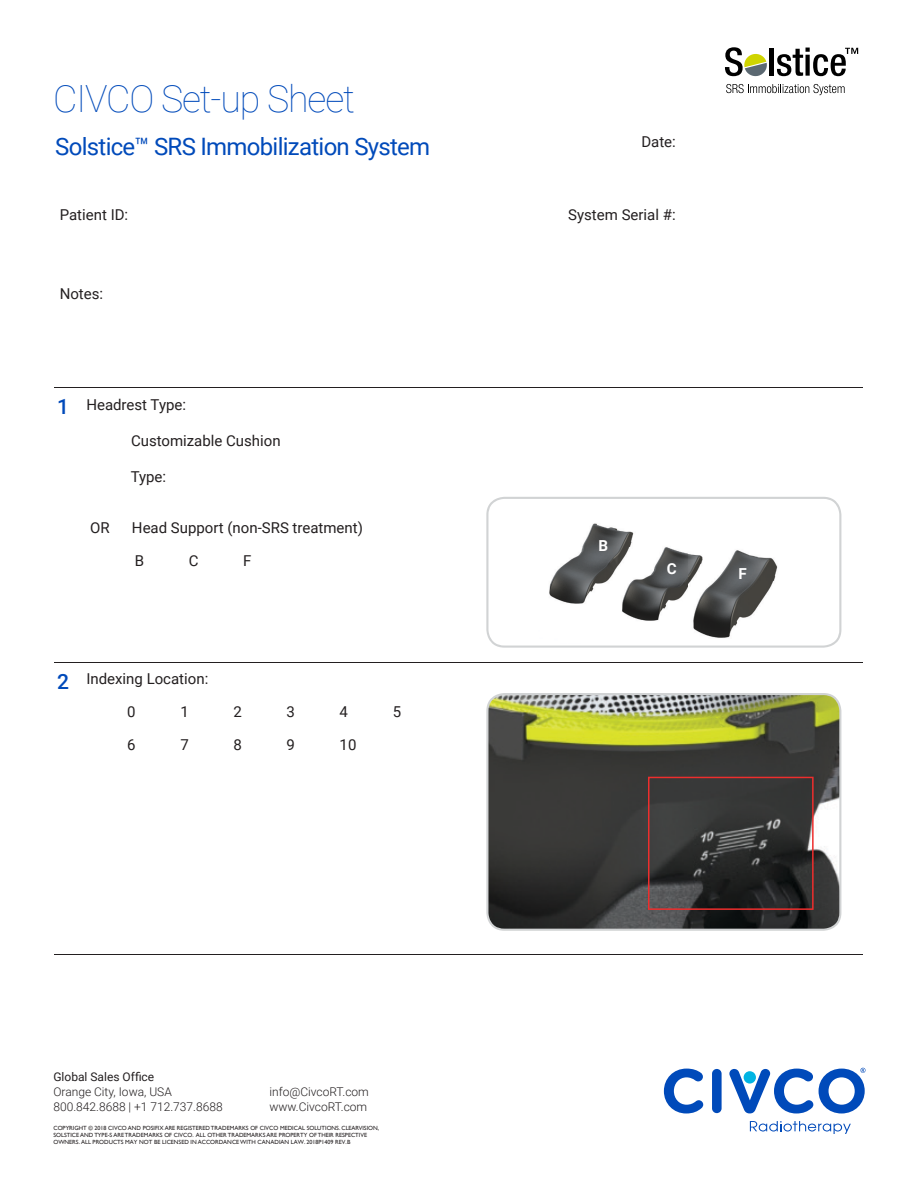
<style>
.page{position:relative;width:918px;height:1188px;background:#fff}
.page>*{position:absolute;margin:0;border:0;box-sizing:border-box;transform-origin:0 0}
.t1{font:100 37.5px "Roboto";letter-spacing:-.03em;color:#004aba}
.t2{font:24px "Roboto";letter-spacing:-.03em;color:#004aba}
.t3{font:700 15.15px "Roboto";color:#fff}
.t4{font:15px "Roboto";color:#231f20}
.t5{font:300 12px "Roboto";color:#231f20}
.t6{font:12px "Roboto";color:#231f20}
.t7{font:6px/7.2px "Gill Sans";color:#231f20}
.s1{font-weight:500;font-size:21px;color:#004aba}
</style>
<div class="page">
<svg style="left:664px;top:1069px;width:39px;height:44px"></svg>
<div style="left:712px;top:1069px;width:10px;height:44px;background:#004aba;border-radius:5px"></div>
<svg style="left:729px;top:1069px;width:84px;height:44px"></svg>
<div style="left:744px;top:1071px;width:12px;height:13px;background:#00b4e3;border-radius:50%"></div>
<svg style="left:750px;top:1121px;width:101px;height:13px"></svg>
<svg style="left:819px;top:1068px;width:46px;height:45px"></svg>
<hr style="left:54px;top:388px;width:32px;height:1px;background:#231f20">
<hr style="left:86px;top:388px;width:776px;height:1px;background:#231f20">
<hr style="left:54px;top:662px;width:32px;height:1px;background:#231f20">
<hr style="left:86px;top:662px;width:776px;height:1px;background:#231f20">
<hr style="left:54px;top:954px;width:32px;height:1px;background:#231f20">
<hr style="left:86px;top:954px;width:776px;height:1px;background:#231f20">
<svg style="left:486px;top:497px;width:355px;height:151px"></svg>
<img style="left:538px;top:512px;width:252px;height:131px">
<svg style="left:486px;top:693px;width:355px;height:238px;background:#5b5d47"></svg>
<svg style="left:648px;top:777px;width:166px;height:133px;background:#3a3434"></svg>
<div style="left:769px;top:48px;width:5px;height:28px;background:#000"></div>
<svg style="left:726px;top:84px;width:119px;height:11px"></svg>
<svg style="left:725px;top:47px;width:42px;height:30px"></svg>
<svg style="left:777px;top:48px;width:81px;height:28px"></svg>
<h1 class="t1" style="left:53px;top:72px;width:303px">CIVCO Set-up Sheet</h1>
<h2 class="t2" style="left:55px;top:130px;width:377px">Solstice™ SRS Immobilization System</h2>
<h3 class="t4" style="left:641px;top:131px;width:36px">Date:</h3>
<h3 class="t4" style="left:60px;top:204px;width:70px">Patient ID:</h3>
<h3 class="t4" style="left:568px;top:204px;width:109px">System Serial #:</h3>
<h3 class="t4" style="left:60px;top:283px;width:45px">Notes:</h3>
<h3 class="t4" style="left:57px;top:394px;width:131px"><span class="s1">1</span> Headrest Type:</h3>
<h3 class="t4" style="left:131px;top:430px;width:151px">Customizable Cushion</h3>
<h3 class="t4" style="left:131px;top:466px;width:37px">Type:</h3>
<h3 class="t4" style="left:90px;top:517px;width:21px">OR</h3>
<h3 class="t4" style="left:132px;top:517px;width:232px">Head Support (non-SRS treatment)</h3>
<h3 class="t4" style="left:135px;top:550px;width:11px">B</h3>
<h3 class="t4" style="left:189px;top:550px;width:11px">C</h3>
<h3 class="t4" style="left:243px;top:550px;width:10px">F</h3>
<h3 class="t4" style="left:57px;top:668px;width:153px"><span class="s1">2</span> Indexing Location:</h3>
<h3 class="t4" style="left:127px;top:701px;width:10px">0</h3>
<h3 class="t4" style="left:180px;top:701px;width:10px">1</h3>
<h3 class="t4" style="left:233px;top:701px;width:10px">2</h3>
<h3 class="t4" style="left:287px;top:701px;width:10px">3</h3>
<h3 class="t4" style="left:340px;top:701px;width:10px">4</h3>
<h3 class="t4" style="left:393px;top:701px;width:10px">5</h3>
<h3 class="t4" style="left:127px;top:734px;width:10px">6</h3>
<h3 class="t4" style="left:180px;top:734px;width:10px">7</h3>
<h3 class="t4" style="left:233px;top:734px;width:10px">8</h3>
<h3 class="t4" style="left:287px;top:734px;width:10px">9</h3>
<h3 class="t4" style="left:340px;top:734px;width:18px">10</h3>
<h3 class="t6" style="left:53px;top:1068px;width:102px">Global Sales Office</h3>
<h3 class="t5" style="left:53px;top:1083px;width:120px">Orange City, Iowa, USA</h3>
<h3 class="t5" style="left:269px;top:1083px;width:101px">info@CivcoRT.com</h3>
<h3 class="t5" style="left:53px;top:1098px;width:171px">800.842.8688 | +1 712.737.8688</h3>
<h3 class="t5" style="left:269px;top:1098px;width:99px">www.CivcoRT.com</h3>
<p class="t7" style="left:53px;top:1125px;width:327px">COPYRIGHT © 2018 CIVCO AND POSIFIX ARE REGISTERED TRADEMARKS OF CIVCO MEDICAL SOLUTIONS. CLEARVISION,<br>SOLSTICE AND TYPE-S ARE TRADEMARKS OF CIVCO. ALL OTHER TRADEMARKS ARE PROPERTY OF THEIR RESPECTIVE<br>OWNERS. ALL PRODUCTS MAY NOT BE LICENSED IN ACCORDANCE WITH CANADIAN LAW. 2018P1409 REV. B</p>
<h3 class="t3" style="left:598px;top:535px;width:11px">B</h3>
<h3 class="t3" style="left:667px;top:558px;width:11px">C</h3>
<h3 class="t3" style="left:738px;top:563px;width:10px">F</h3>
</div>
